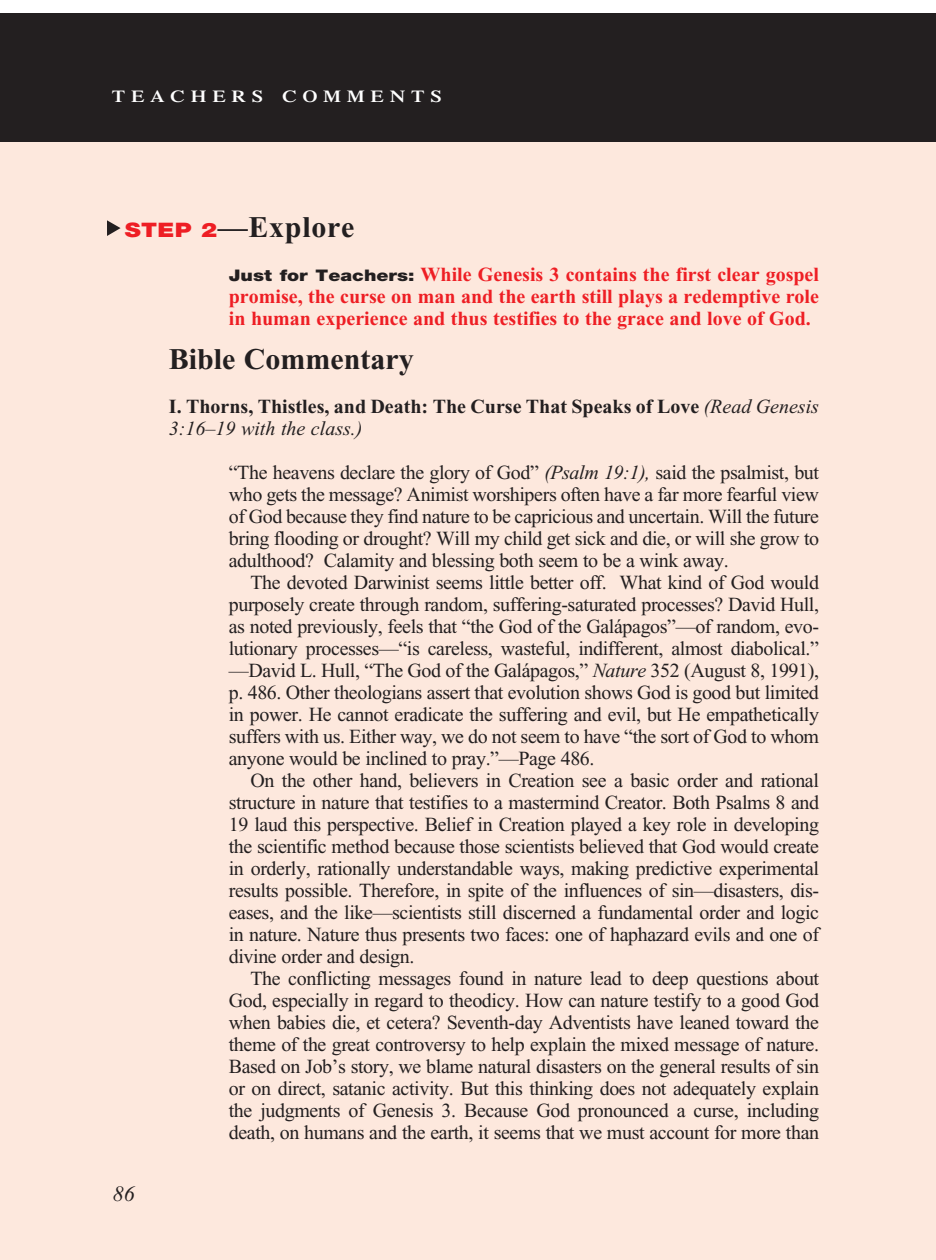
<style>
.page{position:relative;width:936px;height:1260px;background:#fff}
.page>*{position:absolute;margin:0;border:0;box-sizing:border-box;transform-origin:0 0}
.T_Aim_hang_indent{font:700 30px "Times New Roman";color:#231f20}
.T_Aim_bodyXindent{font:700 30px "Times New Roman";letter-spacing:.025em;color:#231f20}
.t1{font:italic 22px "Times New Roman";color:#231f20}
.Objectives_Body_Text{font:20px/22px "Times New Roman";letter-spacing:-.02em;color:#231f20;text-align:justify}
.First_Line_Space_Tea{font:700 20px/22px "Times New Roman";color:#ee1e24;text-align:justify}
.Roman_Numeral_Sub_He{font:700 20px/22px "Times New Roman";color:#231f20}
.t2{font:600 16.8px "Times";letter-spacing:.285em;color:#fff;scale:1.2 1}
.s1{font-family:"Helvetica Neue";font-weight:900;font-size:20px;color:#ee1e24}
.s2{font-family:"Helvetica Neue";font-weight:900;font-size:16px;color:#231f20}
.s3{font-weight:400;font-style:italic}
.s4{font-style:italic}
</style>
<div class="page">
<div style="left:0;top:134px;width:936px;height:1126px;background:#fde8dd"></div>
<div style="left:0;top:13px;width:936px;height:128px;background:#231f20"></div>
<svg style="left:107px;top:220px;width:14px;height:16px"></svg>
<p class="t2" style="left:112px;top:87px;width:276px">TEACHERS COMMENTS</p>
<p class="T_Aim_bodyXindent" style="left:125px;top:210px;width:231px"><span class="s1">STEP 2</span>—Explore</p>
<p class="First_Line_Space_Tea" style="left:229px;top:263px;width:592px"><span class="s2">Just for Teachers:</span> While Genesis 3 contains the first clear gospel promise, the curse on man and the earth still plays a redemptive role in human experience and thus testifies to the grace and love of God.</p>
<p class="T_Aim_hang_indent" style="left:169px;top:342px;width:246px">Bible Commentary</p>
<p class="Roman_Numeral_Sub_He" style="left:169px;top:395px;width:652px">I. Thorns, Thistles, and Death: The Curse That Speaks of Love <span class="s3">(Read Genesis<br>3:16–19 with the class.)</span></p>
<p class="Objectives_Body_Text" style="left:229px;top:461px;width:592px">“The heavens declare the glory of God” <span class="s4">(Psalm 19:1),</span> said the psalmist, but who gets the message? Animist worshipers often have a far more fearful view of God because they find nature to be capricious and uncertain. Will the future bring flooding or drought? Will my child get sick and die, or will she grow to adulthood? Calamity and blessing both seem to be a wink away.</p>
<p class="Objectives_Body_Text" style="left:229px;top:571px;width:592px;text-indent:22px">The devoted Darwinist seems little better off. What kind of God would purposely create through random, suffering-saturated processes? David Hull, as noted previously, feels that “the God of the Galápagos”—of random, evo&shy;lutionary processes—“is careless, wasteful, indifferent, almost diabolical.” —David L. Hull, “The God of the Galápagos,” <span class="s4">Nature</span> 352 (August 8, 1991), p. 486. Other theologians assert that evolution shows God is good but limited in power. He cannot eradicate the suffering and evil, but He empathetically suffers with us. Either way, we do not seem to have “the sort of God to whom anyone would be inclined to pray.”—Page 486.</p>
<p class="Objectives_Body_Text" style="left:229px;top:769px;width:592px;text-indent:22px">On the other hand, believers in Creation see a basic order and rational structure in nature that testifies to a mastermind Creator. Both Psalms 8 and 19 laud this perspective. Belief in Creation played a key role in developing the scientific method because those scientists believed that God would create in orderly, rationally understandable ways, making predictive experimental results possible. Therefore, in spite of the influences of sin—disasters, dis&shy;eases, and the like—scientists still discerned a fundamental order and logic in nature. Nature thus presents two faces: one of haphazard evils and one of divine order and design.</p>
<p class="Objectives_Body_Text" style="left:229px;top:967px;width:592px;text-indent:22px">The conflicting messages found in nature lead to deep questions about God, especially in regard to theodicy. How can nature testify to a good God when babies die, et cetera? Seventh-day Adventists have leaned toward the theme of the great controversy to help explain the mixed message of nature.<br>Based on Job’s story, we blame natural disasters on the general results of sin or on direct, satanic activity. But this thinking does not adequately explain the judgments of Genesis 3. Because God pronounced a curse, including death, on humans and the earth, it seems that we must account for more than</p>
<p class="t1" style="left:113px;top:1182px;width:23px">86</p>
</div>
